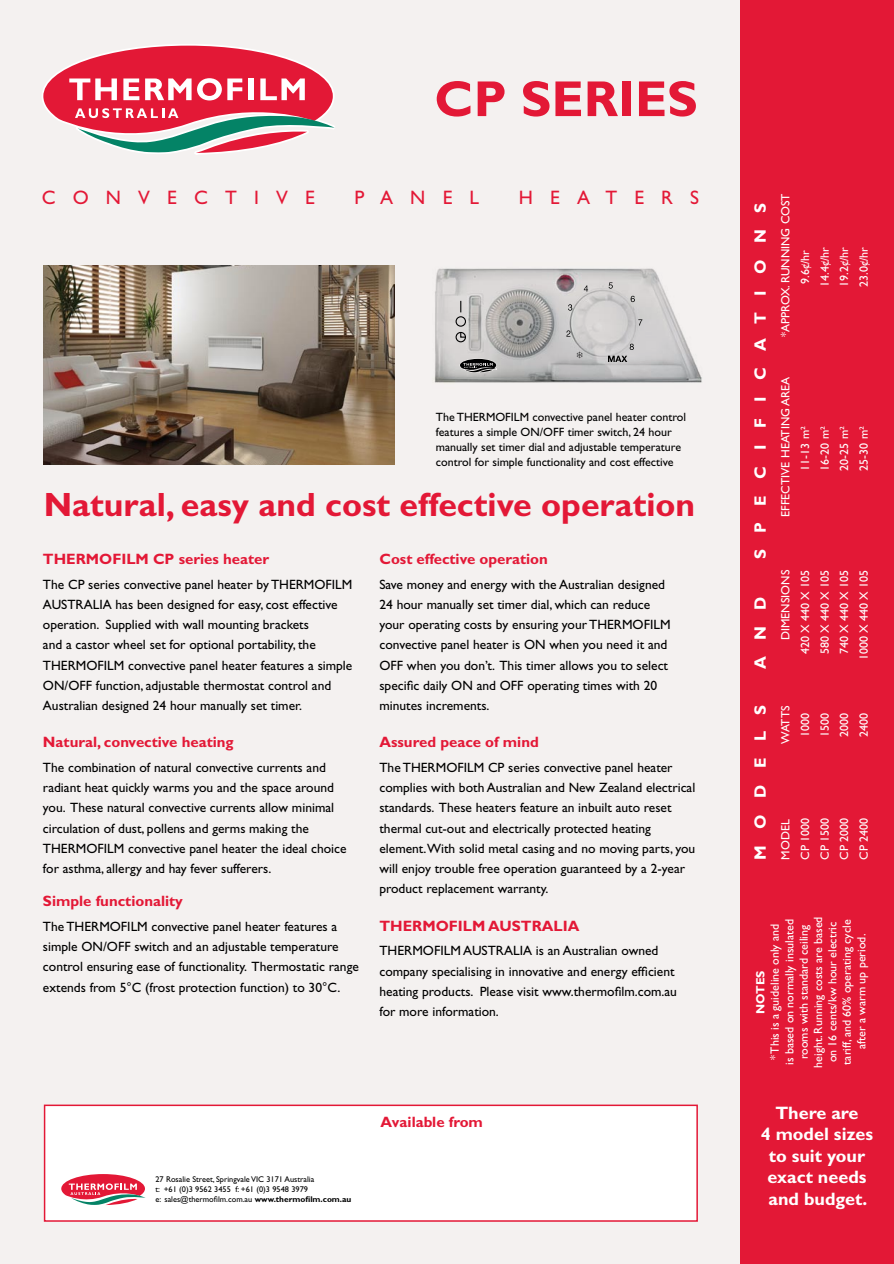
<style>
.page{position:relative;width:894px;height:1264px;background:#fff}
.page>*{position:absolute;margin:0;border:0;box-sizing:border-box;transform-origin:0 0}
.t1{font:700 50.7px "Gill Sans";color:#e31836}
.t2{font:700 33.75px "Gill Sans";color:#e31836}
.t3{font:19.5px "Gill Sans";letter-spacing:.88em;color:#e31836}
.t4{font:700 18px/21.6px "Gill Sans";color:#fff;text-align:center}
.t5{font:700 16.5px "Gill Sans";letter-spacing:.99em;color:#fff}
.t6{font:700 15px "Gill Sans";color:#e31836}
.t7{font:13.5px/20.2px "Gill Sans";color:#000}
.t8{font:12px/14.4px "Gill Sans";color:#fff;text-align:center}
.t9{font:12px/15px "Gill Sans";color:#000}
.t10{font:700 12px "Gill Sans";color:#fff}
.t11{font:8.4px/9.8px "Gill Sans";color:#000}
.s1{font-weight:700}
</style>
<div class="page">
<div style="left:0;top:0;width:740px;height:1263px;background:#f4f1f0"></div>
<div style="left:740px;top:0;width:153px;height:1263px;background:#e31836"></div>
<svg style="left:42px;top:44px;width:293px;height:111px"></svg>
<img style="left:434px;top:268px;width:268px;height:115px">
<svg style="left:459px;top:358px;width:38px;height:15px"></svg>
<div style="left:455px;top:316px;width:11px;height:11px;border:1px solid #000;border-radius:50%"></div>
<div style="left:455px;top:332px;width:11px;height:10px;border:1px solid #000;border-radius:50%"></div>
<svg style="left:460px;top:331px;width:7px;height:7px"></svg>
<svg style="left:577px;top:352px;width:6px;height:6px"></svg>
<svg style="left:566px;top:330px;width:4px;height:7px"></svg>
<svg style="left:568px;top:304px;width:4px;height:7px"></svg>
<svg style="left:584px;top:285px;width:4px;height:7px"></svg>
<svg style="left:609px;top:282px;width:4px;height:7px"></svg>
<svg style="left:631px;top:296px;width:4px;height:6px"></svg>
<svg style="left:638px;top:319px;width:4px;height:6px"></svg>
<svg style="left:630px;top:344px;width:4px;height:6px"></svg>
<svg style="left:608px;top:356px;width:19px;height:6px"></svg>
<img style="left:44px;top:266px;width:351px;height:199px">
<div style="left:45px;top:1105px;width:652px;height:116px;background:#fff"></div>
<div style="left:44px;top:1104px;width:654px;height:118px;border:2px solid #e31836"></div>
<svg style="left:61px;top:1174px;width:85px;height:32px"></svg>
<h1 class="t1" style="left:434px;top:69px;width:265px">CP SERIES</h1>
<h3 class="t3" style="left:42px;top:186px;width:275px">CONVECTIVE</h3>
<h3 class="t3" style="left:355px;top:186px;width:126px">PANEL</h3>
<h3 class="t3" style="left:519px;top:186px;width:182px">HEATERS</h3>
<p class="t9" style="left:436px;top:409px;width:252px">The THERMOFILM convective panel heater control features a simple ON/OFF timer switch, 24 hour manually set timer dial and adjustable temperature control for simple functionality and cost effective</p>
<h2 class="t2" style="left:44px;top:484px;width:653px">Natural, easy and cost effective operation</h2>
<p class="t6" style="left:43px;top:550px;width:228px">THERMOFILM CP series heater</p>
<p class="t7" style="left:43px;top:574px;width:311px">The CP series convective panel heater by THERMOFILM AUSTRALIA has been designed for easy, cost effective operation. Supplied with wall mounting brackets<br>and a castor wheel set for optional portability, the THERMOFILM convective panel heater features a simple ON/OFF function, adjustable thermostat control and Australian designed 24 hour manually set timer.</p>
<p class="t6" style="left:43px;top:733px;width:192px">Natural, convective heating</p>
<p class="t7" style="left:43px;top:757px;width:305px">The combination of natural convective currents and radiant heat quickly warms you and the space around you. These natural convective currents allow minimal circulation of dust, pollens and germs making the THERMOFILM convective panel heater the ideal choice for asthma, allergy and hay fever sufferers.</p>
<p class="t6" style="left:43px;top:892px;width:141px">Simple functionality</p>
<p class="t7" style="left:43px;top:916px;width:317px">The THERMOFILM convective panel heater features a simple ON/OFF switch and an adjustable temperature control ensuring ease of functionality. Thermostatic range extends from 5°C (frost protection function) to 30°C.</p>
<p class="t6" style="left:379px;top:550px;width:170px">Cost effective operation</p>
<p class="t7" style="left:379px;top:574px;width:293px">Save money and energy with the Australian designed 24 hour manually set timer dial, which can reduce your operating costs by ensuring your THERMOFILM convective panel heater is ON when you need it and OFF when you don’t. This timer allows you to select specific daily ON and OFF operating times with 20 minutes increments.</p>
<p class="t6" style="left:379px;top:733px;width:161px">Assured peace of mind</p>
<p class="t7" style="left:379px;top:757px;width:317px">The THERMOFILM CP series convective panel heater complies with both Australian and New Zealand electrical standards. These heaters feature an inbuilt auto reset thermal cut-out and electrically protected heating element.With solid metal casing and no moving parts, you will enjoy trouble free operation guaranteed by a 2-year product replacement warranty.</p>
<p class="t6" style="left:379px;top:917px;width:201px">THERMOFILM AUSTRALIA</p>
<p class="t7" style="left:379px;top:940px;width:299px">THERMOFILM AUSTRALIA is an Australian owned company specialising in innovative and energy efficient heating products. Please visit www.thermofilm.com.au for more information.</p>
<p class="t11" style="left:155px;top:1174px;width:198px">27 Rosalie Street, Springvale VIC 3171 Australia<br>t: +61 (0)3 9562 3455 f: +61 (0)3 9548 3979<br>e: sales@thermofilm.com.au <span class="s1">www.thermofilm.com.au</span></p>
<p class="t6" style="left:381px;top:1113px;width:104px">Available from</p>
<p class="t5" style="left:750px;top:559px;width:358px;rotate:-90deg">SPECIFICATIONS</p>
<p class="t5" style="left:750px;top:669px;width:74px;rotate:-90deg">AND</p>
<p class="t5" style="left:750px;top:859px;width:156px;rotate:-90deg">MODELS</p>
<p class="t8" style="left:778px;top:337px;width:145px;rotate:-90deg">*APPROX. RUNNING COST</p>
<p class="t8" style="left:798px;top:284px;width:36px;rotate:-90deg">9.6¢/hr</p>
<p class="t8" style="left:817px;top:287px;width:42px;rotate:-90deg">14.4¢/hr</p>
<p class="t8" style="left:837px;top:287px;width:42px;rotate:-90deg">19.2¢/hr</p>
<p class="t8" style="left:856px;top:287px;width:42px;rotate:-90deg">23.0¢/hr</p>
<p class="t8" style="left:778px;top:517px;width:142px;rotate:-90deg">EFFECTIVE HEATING AREA</p>
<p class="t8" style="left:798px;top:471px;width:46px;rotate:-90deg">11-13 m²</p>
<p class="t8" style="left:817px;top:471px;width:46px;rotate:-90deg">16-20 m²</p>
<p class="t8" style="left:837px;top:471px;width:46px;rotate:-90deg">20-25 m²</p>
<p class="t8" style="left:856px;top:471px;width:46px;rotate:-90deg">25-30 m²</p>
<p class="t8" style="left:778px;top:640px;width:71px;rotate:-90deg">DIMENSIONS</p>
<p class="t8" style="left:798px;top:654px;width:86px;rotate:-90deg">420 X 440 X 105</p>
<p class="t8" style="left:817px;top:654px;width:86px;rotate:-90deg">580 X 440 X 105</p>
<p class="t8" style="left:837px;top:654px;width:86px;rotate:-90deg">740 X 440 X 105</p>
<p class="t8" style="left:856px;top:660px;width:92px;rotate:-90deg">1000 X 440 X 105</p>
<p class="t8" style="left:778px;top:744px;width:40px;rotate:-90deg">WATTS</p>
<p class="t8" style="left:798px;top:737px;width:25px;rotate:-90deg">1000</p>
<p class="t8" style="left:817px;top:737px;width:25px;rotate:-90deg">1500</p>
<p class="t8" style="left:837px;top:737px;width:25px;rotate:-90deg">2000</p>
<p class="t8" style="left:856px;top:737px;width:25px;rotate:-90deg">2400</p>
<p class="t8" style="left:778px;top:859px;width:42px;rotate:-90deg">MODEL</p>
<p class="t8" style="left:798px;top:859px;width:43px;rotate:-90deg">CP 1000</p>
<p class="t8" style="left:817px;top:859px;width:43px;rotate:-90deg">CP 1500</p>
<p class="t8" style="left:837px;top:859px;width:43px;rotate:-90deg">CP 2000</p>
<p class="t8" style="left:856px;top:859px;width:43px;rotate:-90deg">CP 2400</p>
<p class="t8" style="left:768px;top:1068px;width:153px;rotate:-90deg">* This is a guideline only and<br>is based on normally insulated rooms with standard ceiling height. Running costs are based on 16 cents/kw hour electric tariff, and 60% operating cycle after a warm up period.</p>
<p class="t10" style="left:753px;top:1014px;width:45px;rotate:-90deg">NOTES</p>
<h3 class="t4" style="left:761px;top:1101px;width:114px">There are<br>4 model sizes to suit your exact needs and budget.</h3>
</div>
